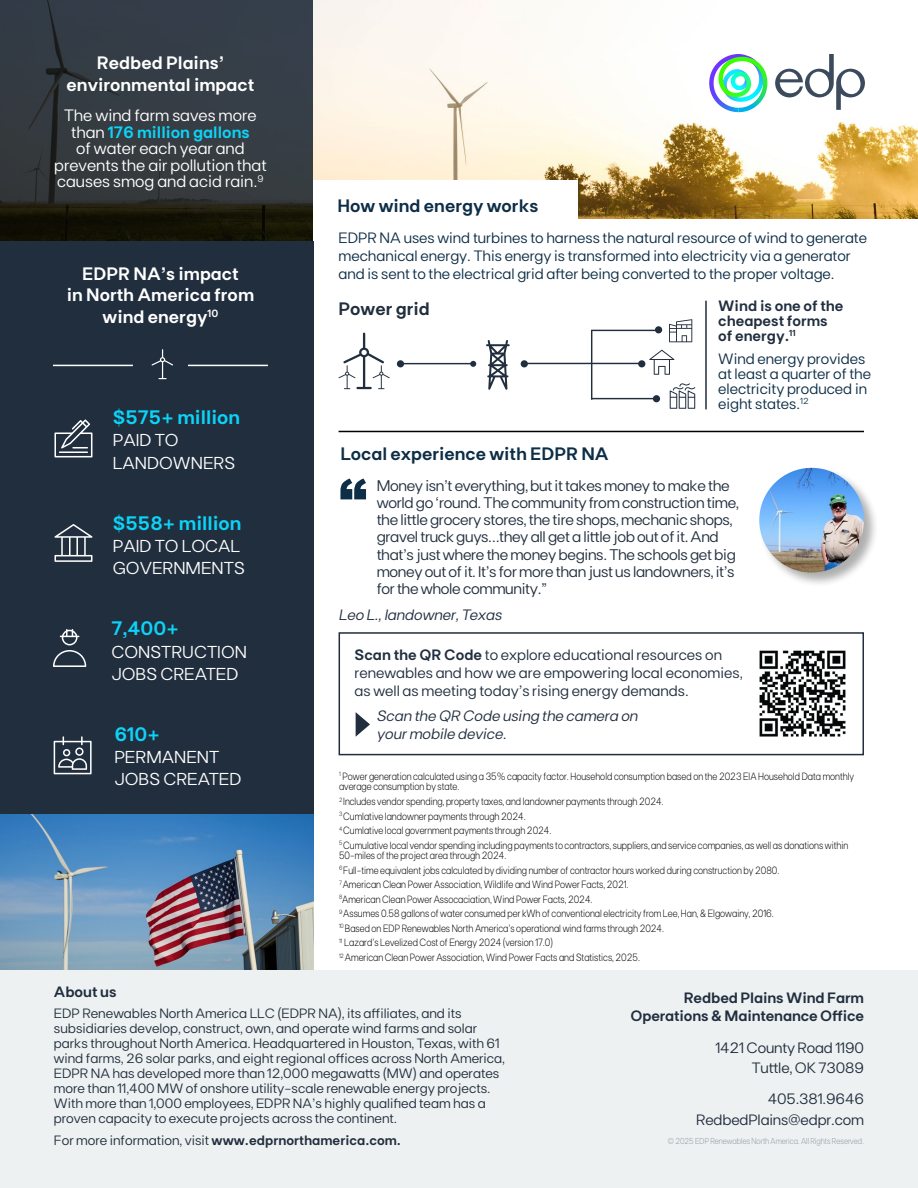
<style>
.page{position:relative;width:918px;height:1188px;background:#fff}
.page>*{position:absolute;margin:0;border:0;box-sizing:border-box;transform-origin:0 0}
.t1{font:600 19.5px "FT Base";color:#0cd3f8}
.t2{font:600 18px/21.6px "FT Base";color:#fff;text-align:center}
.t3{font:600 18px "FT Base";color:#0d2e46}
.t4{font:600 18px "FT Base";color:#212e3e}
.t5{font:17.25px/22.2px "FT Base";color:#fff}
.t6{font:16.5px/16.5px "FT Base";color:#fff;text-align:center}
.t7{font:15.3px/17.2px "FT Base";letter-spacing:-.02em;color:#212e3e}
.t8{font:15px/15px "FT Base";color:#0d2e46}
.t9{font:15px/18px "FT Base";color:#212e3e;text-align:right}
.t10{font:600 15px/15px "FT Base";letter-spacing:-.01em;color:#212e3e}
.t11{font:italic 15px/18px "FT Base";color:#212e3e}
.t12{font:13.5px/15px "FT Base";color:#212e3e}
.t13{font:600 13.5px "FT Base";color:#212e3e}
.t14{font:300 10.5px/14.5px "FT Base";color:#000;scale:.85 1}
.t15{font:300 8.7px "FT Base";color:#90969f;scale:.85 1}
.s1{font-weight:600;color:#0cd3f8}
.s2{font-weight:600}
.s3{font-weight:400}
</style>
<div class="page">
<div style="left:0;top:970px;width:918px;height:218px;background:#eef1f1"></div>
<img style="left:313px;top:0;width:605px;height:219px">
<div style="left:313px;top:180px;width:265px;height:62px;background:#fff"></div>
<svg style="left:0;top:0;width:313px;height:241px;background:#2f3539"></svg>
<div style="left:0;top:241px;width:313px;height:573px;background:#212e3e"></div>
<img style="left:0;top:814px;width:313px;height:156px">
<svg style="left:54px;top:419px;width:38px;height:38px"></svg>
<hr style="left:59px;top:451px;width:29px;height:2px;background:#fff">
<svg style="left:54px;top:524px;width:39px;height:38px"></svg>
<svg style="left:53px;top:629px;width:33px;height:38px"></svg>
<svg style="left:54px;top:736px;width:38px;height:38px"></svg>
<hr style="left:339px;top:431px;width:525px;height:1px;background:#000">
<svg style="left:340px;top:478px;width:26px;height:21px"></svg>
<div style="left:758px;top:467px;width:121px;height:121px;background:#000;opacity:.32"></div>
<img style="left:759px;top:468px;width:105px;height:105px;border-radius:52px">
<hr style="left:53px;top:365px;width:80px;height:1px;background:#fff">
<hr style="left:188px;top:365px;width:80px;height:1px;background:#fff">
<svg style="left:152px;top:349px;width:21px;height:30px"></svg>
<svg style="left:486px;top:340px;width:24px;height:50px"></svg>
<hr style="left:402px;top:363px;width:70px;height:1px;background:#212e3e">
<div style="left:397px;top:360px;width:7px;height:7px;border:1px solid #212e3e;border-radius:50%"></div>
<svg style="left:470px;top:361px;width:6px;height:6px"></svg>
<hr style="left:591px;top:330px;width:66px;height:1px;background:#212e3e">
<hr style="left:592px;top:398px;width:64px;height:1px;background:#212e3e">
<hr style="left:591px;top:330px;width:1px;height:70px;background:#212e3e">
<div style="left:653px;top:395px;width:7px;height:7px;border:1px solid #212e3e;border-radius:50%"></div>
<div style="left:655px;top:326px;width:7px;height:7px;border:1px solid #212e3e;border-radius:50%"></div>
<div style="left:638px;top:360px;width:7px;height:7px;border:1px solid #212e3e;border-radius:50%"></div>
<hr style="left:525px;top:363px;width:118px;height:1px;background:#212e3e">
<svg style="left:521px;top:361px;width:6px;height:6px"></svg>
<div style="left:521px;top:360px;width:7px;height:7px;border:1px solid #212e3e;border-radius:50%"></div>
<svg style="left:669px;top:319px;width:23px;height:23px"></svg>
<svg style="left:639px;top:350px;width:35px;height:25px"></svg>
<svg style="left:670px;top:383px;width:25px;height:26px"></svg>
<hr style="left:705px;top:301px;width:2px;height:108px;background:#212e3e">
<svg style="left:338px;top:333px;width:52px;height:56px"></svg>
<div style="left:339px;top:632px;width:525px;height:123px;border:2px solid #212e3e"></div>
<svg style="left:356px;top:712px;width:14px;height:25px"></svg>
<img style="left:759px;top:650px;width:87px;height:87px">
<svg style="left:775px;top:54px;width:90px;height:56px"></svg>
<svg style="left:709px;top:54px;width:50px;height:43px"></svg>
<h2 class="t2" style="left:67px;top:52px;width:189px">Redbed Plains’ environmental impact</h2>
<h3 class="t6" style="left:54px;top:107px;width:214px">The wind farm saves more than <span class="s1">176 million gallons<br></span>of water each year and prevents the air pollution that causes smog and acid rain.<sup>9</sup></h3>
<h2 class="t2" style="left:67px;top:262px;width:189px">EDPR NA’s impact<br>in North America from wind energy<sup>10</sup></h2>
<h1 class="t1" style="left:113px;top:406px;width:129px">$575+ million</h1>
<h3 class="t5" style="left:113px;top:429px;width:124px">PAID TO<br>LANDOWNERS</h3>
<h1 class="t1" style="left:113px;top:511px;width:130px">$558+ million</h1>
<h3 class="t5" style="left:113px;top:535px;width:134px">PAID TO LOCAL<br>GOVERNMENTS</h3>
<h1 class="t1" style="left:111px;top:617px;width:69px">7,400+</h1>
<h3 class="t5" style="left:111px;top:640px;width:137px">CONSTRUCTION<br>JOBS CREATED</h3>
<h1 class="t1" style="left:114px;top:723px;width:47px">610+</h1>
<h3 class="t5" style="left:114px;top:746px;width:129px">PERMANENT<br>JOBS CREATED</h3>
<h2 class="t3" style="left:338px;top:196px;width:202px">How wind energy works</h2>
<h3 class="t8" style="left:339px;top:229px;width:530px;line-height:18px">EDPR NA uses wind turbines to harness the natural resource of wind to generate mechanical energy. This energy is transformed into electricity via a generator and is sent to the electrical grid after being converted to the proper voltage.</h3>
<h2 class="t4" style="left:339px;top:298px;width:93px">Power grid</h2>
<h3 class="t10" style="left:718px;top:298px;width:127px">Wind is one of the cheapest forms of energy.<sup>11</sup></h3>
<h3 class="t8" style="left:718px;top:351px;width:154px">Wind energy provides at least a quarter of the electricity produced in eight states.<sup>12</sup></h3>
<h2 class="t3" style="left:340px;top:443px;width:270px">Local experience with EDPR NA</h2>
<p class="t7" style="left:377px;top:477px;width:364px">Money isn’t everything, but it takes money to make the world go ‘round. The community from construction time, the little grocery stores, the tire shops, mechanic shops, gravel truck guys…they all get a little job out of it. And that’s just where the money begins. The schools get big money out of it. It’s for more than just us landowners, it’s for the whole community.”</p>
<h3 class="t11" style="left:339px;top:605px;width:165px">Leo L., landowner, Texas</h3>
<h3 class="t9" style="left:355px;top:645px;width:390px;text-align:left"><span class="s2">Scan the QR Code</span> to explore educational resources on renewables and how we are empowering local economies, as well as meeting today’s rising energy demands.</h3>
<h3 class="t11" style="left:377px;top:706px;width:263px">Scan the QR Code using the camera on your mobile device.</h3>
<p class="t14" style="left:339px;top:771px;width:608px;line-height:10.5px"><sup>1</sup> Power generation calculated using a 35% capacity factor. Household consumption based on the 2023 EIA Household Data monthly average consumption by state.</p>
<p class="t14" style="left:339px;top:794px;width:601px"><sup>2</sup> Includes vendor spending, property taxes, and landowner payments through 2024.<br><sup>3</sup> Cumlative landowner payments through 2024.<br><sup>4</sup> Cumlative local government payments through 2024.<br><sup>5</sup> Cumulative local vendor spending including payments to contractors, suppliers, and service companies, as well as donations within</p>
<p class="t14" style="left:339px;top:848px;width:520px">50-miles of the project area through 2024.<br><sup>6</sup> Full-time equivalent jobs calculated by dividing number of contractor hours worked during construction by 2080.<br><sup>7</sup> American Clean Power Association, Wildlife and Wind Power Facts, 2021.<br><sup>8</sup>American Clean Power Assocaciation, Wind Power Facts, 2024.<br><sup>9</sup> Assumes 0.58 gallons of water consumed per kWh of conventional electricity from Lee, Han, &amp; Elgowainy, 2016.<br><sup>10</sup> Based on EDP Renewables North America’s operational wind farms through 2024.<br><sup>11</sup> Lazard’s Levelized Cost of Energy 2024 (version 17.0)<br><sup>12</sup> American Clean Power Association, Wind Power Facts and Statistics, 2025.</p>
<h3 class="t10" style="left:54px;top:984px;width:64px">About us</h3>
<p class="t12" style="left:54px;top:1006px;width:453px">EDP Renewables North America LLC (EDPR NA), its affiliates, and its subsidiaries develop, construct, own, and operate wind farms and solar parks throughout North America. Headquartered in Houston, Texas, with 61 wind farms, 26 solar parks, and eight regional offices across North America, EDPR NA has developed more than 12,000 megawatts (MW) and operates more than 11,400 MW of onshore utility-scale renewable energy projects.<br>With more than 1,000 employees, EDPR NA’s highly qualified team has a proven capacity to execute projects across the continent.</p>
<h3 class="t10" style="left:630px;top:989px;width:235px;line-height:18px;text-align:right">Redbed Plains Wind Farm<br>Operations &amp; Maintenance Office</h3>
<h3 class="t9" style="left:715px;top:1037px;width:150px;line-height:20.2px">1421 County Road 1190<br>Tuttle, OK 73089</h3>
<h3 class="t9" style="left:696px;top:1089px;width:169px;line-height:20.2px">405.381.9646<br>RedbedPlains@edpr.com</h3>
<p class="t13" style="left:54px;top:1132px;width:349px"><span class="s3">For more information, visit</span> www.edprnorthamerica.com.</p>
<p class="t15" style="left:668px;top:1136px;width:232px">© 2025 EDP Renewables North America. All Rights Reserved.</p>
</div>
